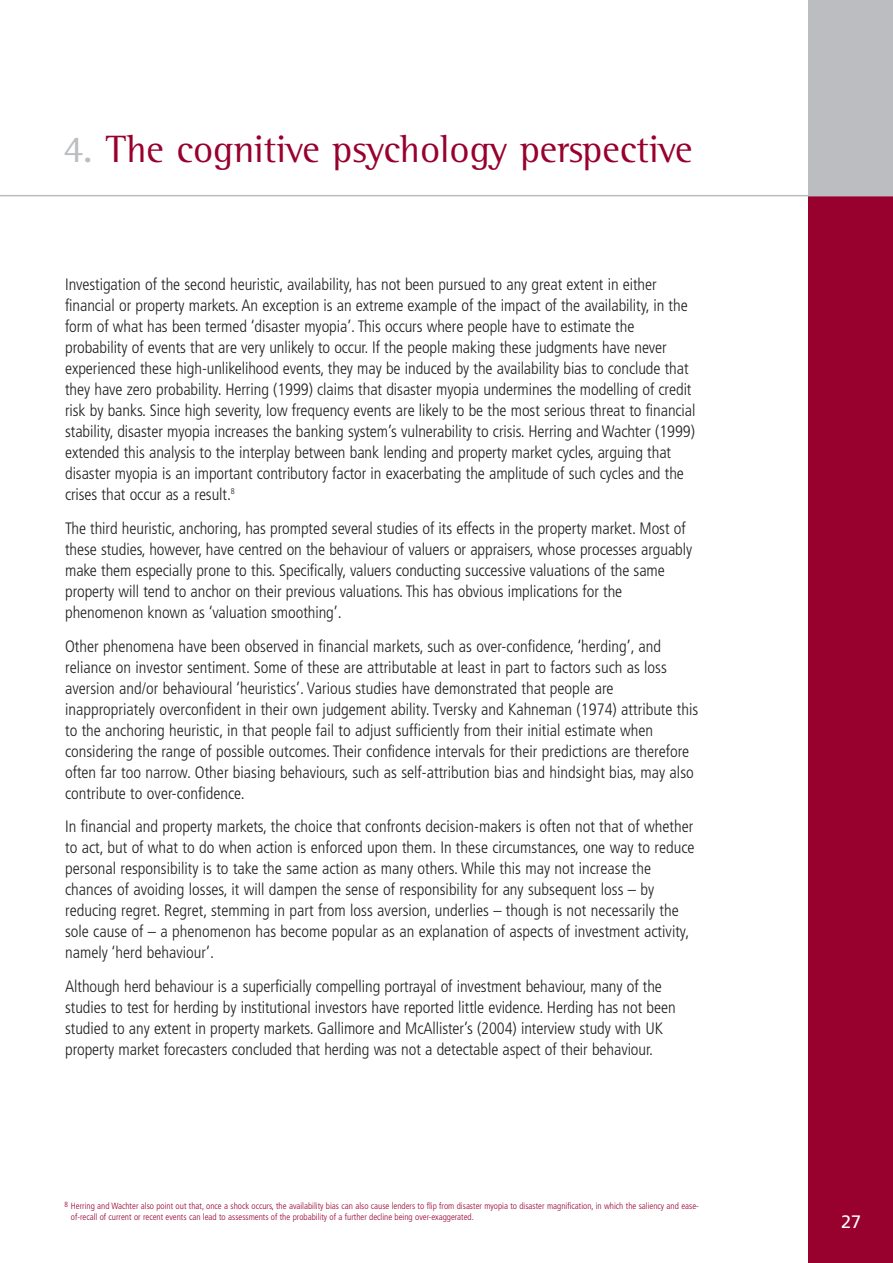
<style>
.page{position:relative;width:893px;height:1263px;background:#fff}
.page>*{position:absolute;margin:0;border:0;box-sizing:border-box;transform-origin:0 0}
.t1{font:39px "Rotis Semi Serif";color:#98002e}
.t2{font:18px "Frutiger";color:#fff}
.t3{font:300 condensed 16.5px/21px "Frutiger";letter-spacing:-.005em;color:#231f20}
.t4{font:300 condensed 9px/10.8px "Frutiger";color:#98002e}
.s1{color:#bbbdc0}
</style>
<div class="page">
<div style="left:808px;top:0;width:84px;height:1263px;background:#bbbdc0"></div>
<div style="left:808px;top:196px;width:84px;height:1067px;background:#98002e"></div>
<hr style="left:0;top:195px;width:892px;height:1px;background:#bbbdc0">
<h1 class="t1" style="left:63px;top:134px;width:631px"><span class="s1">4.</span> The cognitive psychology perspective</h1>
<p class="t3" style="left:65px;top:275px;width:632px">Investigation of the second heuristic, availability, has not been pursued to any great extent in either financial or property markets. An exception is an extreme example of the impact of the availability, in the form of what has been termed ‘disaster myopia’. This occurs where people have to estimate the probability of events that are very unlikely to occur. If the people making these judgments have never experienced these high-unlikelihood events, they may be induced by the availability bias to conclude that they have zero probability. Herring (1999) claims that disaster myopia undermines the modelling of credit risk by banks. Since high severity, low frequency events are likely to be the most serious threat to financial stability, disaster myopia increases the banking system’s vulnerability to crisis. Herring and Wachter (1999) extended this analysis to the interplay between bank lending and property market cycles, arguing that disaster myopia is an important contributory factor in exacerbating the amplitude of such cycles and the crises that occur as a result.<sup>8</sup></p>
<p class="t3" style="left:65px;top:519px;width:628px">The third heuristic, anchoring, has prompted several studies of its effects in the property market. Most of these studies, however, have centred on the behaviour of valuers or appraisers, whose processes arguably make them especially prone to this. Specifically, valuers conducting successive valuations of the same property will tend to anchor on their previous valuations. This has obvious implications for the phenomenon known as ‘valuation smoothing’.</p>
<p class="t3" style="left:65px;top:637px;width:634px">Other phenomena have been observed in financial markets, such as over-confidence, ‘herding’, and reliance on investor sentiment. Some of these are attributable at least in part to factors such as loss aversion and/or behavioural ‘heuristics’. Various studies have demonstrated that people are inappropriately overconfident in their own judgement ability. Tversky and Kahneman (1974) attribute this to the anchoring heuristic, in that people fail to adjust sufficiently from their initial estimate when considering the range of possible outcomes. Their confidence intervals for their predictions are therefore often far too narrow. Other biasing behaviours, such as self-attribution bias and hindsight bias, may also contribute to over-confidence.</p>
<p class="t3" style="left:65px;top:817px;width:631px">In financial and property markets, the choice that confronts decision-makers is often not that of whether to act, but of what to do when action is enforced upon them. In these circumstances, one way to reduce personal responsibility is to take the same action as many others. While this may not increase the chances of avoiding losses, it will dampen the sense of responsibility for any subsequent loss – by reducing regret. Regret, stemming in part from loss aversion, underlies – though is not necessarily the sole cause of – a phenomenon has become popular as an explanation of aspects of investment activity, namely ‘herd behaviour’.</p>
<p class="t3" style="left:65px;top:977px;width:612px">Although herd behaviour is a superficially compelling portrayal of investment behaviour, many of the studies to test for herding by institutional investors have reported little evidence. Herding has not been studied to any extent in property markets. Gallimore and McAllister’s (2004) interview study with UK property market forecasters concluded that herding was not a detectable aspect of their behaviour.</p>
<p class="t4" style="left:71px;top:1201px;width:629px;text-indent:-6px"><sup>8</sup> Herring and Wachter also point out that, once a shock occurs, the availability bias can also cause lenders to flip from disaster myopia to disaster magnification, in which the saliency and ease&shy;of-recall of current or recent events can lead to assessments of the probability of a further decline being over-exaggerated.</p>
<p class="t2" style="left:841px;top:1215px;width:22px">27</p>
</div>
